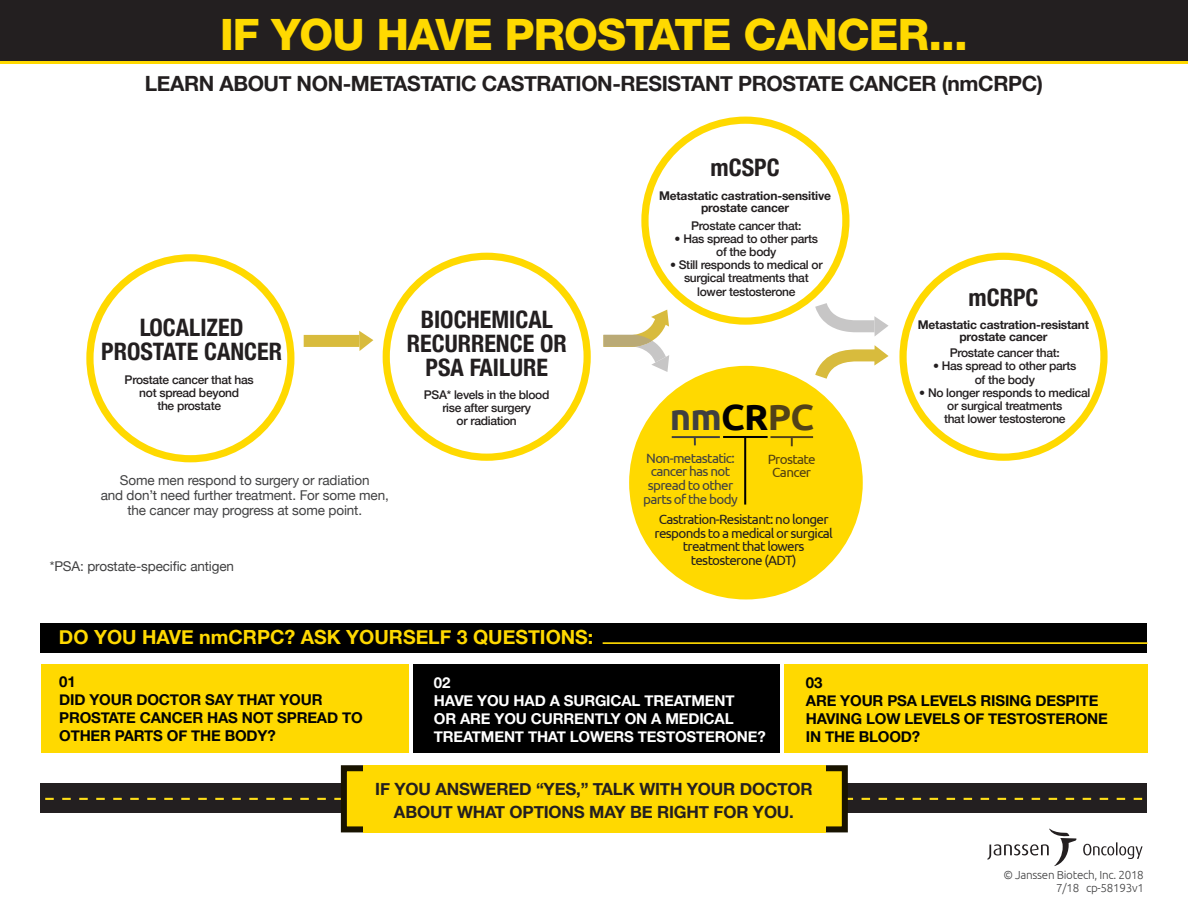
<style>
.page{position:relative;width:1188px;height:918px;background:#fff}
.page>*{position:absolute;margin:0;border:0;box-sizing:border-box;transform-origin:0 0}
.t1{font:800 43.5px "Helvetica Neue";letter-spacing:-.02em;color:#ffd900}
.t2{font:700 36.45px "Ubuntu";letter-spacing:-.02em;color:#404040}
.t3{font:700 condensed 24px/24px "Helvetica Neue";color:#231f20;text-align:center}
.t4{font:700 21px "Helvetica Neue";letter-spacing:-.02em;color:#231f20}
.t5{font:700 19.5px "Helvetica Neue";color:#ffd900}
.t6{font:700 16.8px/22.5px "Helvetica Neue";letter-spacing:-.01em;color:#231f20;text-align:center}
.t7{font:700 15px/18px "Helvetica Neue";letter-spacing:-.01em;color:#020304}
.t8{font:700 15px/18px "Helvetica Neue";letter-spacing:-.01em;color:#fff}
.t9{font:13.5px/15px "Helvetica Neue";letter-spacing:-.01em;color:#414142;text-align:center}
.t10{font:13.5px/13.6px "Ubuntu";letter-spacing:-.05em;color:#231f20;text-align:center}
.t11{font:13.5px/13.6px "Ubuntu";letter-spacing:-.05em;color:#414141;text-align:center}
.t12{font:13.5px/13.6px "Ubuntu";letter-spacing:-.05em;color:#534011;text-align:center}
.t13{font:500 12px/13.2px "Helvetica Neue";letter-spacing:-.025em;color:#231f20;text-align:center}
.t14{font:700 12px/12px "Helvetica Neue";letter-spacing:-.015em;color:#231f20;text-align:center}
.t15{font:300 11.7px/13.4px "Ubuntu";letter-spacing:-.025em;color:#414142;text-align:right}
.s1{color:#000}
.s2{color:#524218}
</style>
<div class="page">
<div style="left:86px;top:254px;width:208px;height:208px;border:7px solid #ffd900;border-radius:50%"></div>
<div style="left:383px;top:253px;width:208px;height:208px;border:7px solid #ffd900;border-radius:50%"></div>
<div style="left:899px;top:253px;width:209px;height:208px;border:7px solid #ffd900;border-radius:50%"></div>
<div style="left:641px;top:117px;width:208px;height:208px;border:7px solid #ffd900;border-radius:50%"></div>
<svg style="left:603px;top:310px;width:66px;height:62px"></svg>
<svg style="left:359px;top:331px;width:14px;height:20px"></svg>
<div style="left:304px;top:335px;width:55px;height:12px;background:#d8bb3d"></div>
<div style="left:633px;top:369px;width:226px;height:227px;background:#ffd900;border-radius:50%"></div>
<div style="left:629px;top:366px;width:234px;height:233px;border:7px solid #ffd900;border-radius:50%"></div>
<hr style="left:770px;top:436px;width:43px;height:2px;background:#524218">
<svg style="left:791px;top:438px;width:2px;height:8px"></svg>
<hr style="left:723px;top:436px;width:45px;height:2px;background:#000">
<hr style="left:744px;top:436px;width:2px;height:69px;background:#000">
<hr style="left:672px;top:436px;width:48px;height:2px;background:#404040">
<svg style="left:694px;top:438px;width:2px;height:7px"></svg>
<svg style="left:815px;top:303px;width:74px;height:33px"></svg>
<svg style="left:806px;top:345px;width:83px;height:47px"></svg>
<div style="left:0;top:0;width:1188px;height:62px;background:#231f20"></div>
<div style="left:41px;top:664px;width:368px;height:89px;background:#ffd900"></div>
<div style="left:413px;top:664px;width:367px;height:89px;background:#000"></div>
<div style="left:785px;top:664px;width:363px;height:89px;background:#ffd900"></div>
<div style="left:40px;top:623px;width:1108px;height:30px;background:#000"></div>
<hr style="left:603px;top:642px;width:545px;height:2px;background:#ffd900">
<div style="left:40px;top:783px;width:1108px;height:30px;background:#231f20"></div>
<svg style="left:45px;top:798px;width:1097px;height:2px"></svg>
<div style="left:346px;top:768px;width:500px;height:63px;background:#ffd900"></div>
<div style="left:341px;top:765px;width:507px;height:67px;border:6px solid #181300"></div>
<div style="left:364px;top:765px;width:462px;height:67px;background:#ffd900"></div>
<hr style="left:0;top:62px;width:1188px;height:2px;background:#ffd900">
<svg style="left:987px;top:828px;width:156px;height:38px"></svg>
<h1 class="t1" style="left:220px;top:8px;width:749px">IF YOU HAVE PROSTATE CANCER...</h1>
<h3 class="t4" style="left:145px;top:67px;width:900px">LEARN ABOUT NON-METASTATIC CASTRATION-RESISTANT PROSTATE CANCER (nmCRPC)</h3>
<h3 class="t3" style="left:711px;top:154px;width:70px">mCSPC</h3>
<h3 class="t3" style="left:101px;top:314px;width:182px">LOCALIZED<br>PROSTATE CANCER</h3>
<p class="t13" style="left:125px;top:372px;width:131px">Prostate cancer that has not spread beyond<br>the prostate</p>
<p class="t9" style="left:101px;top:473px;width:290px">Some men respond to surgery or radiation<br>and don’t need further treatment. For some men, the cancer may progress at some point.</p>
<p class="t9" style="left:50px;top:560px;width:186px">*PSA: prostate-specific antigen</p>
<h3 class="t3" style="left:407px;top:306px;width:161px">BIOCHEMICAL<br>RECURRENCE OR<br>PSA FAILURE</h3>
<p class="t13" style="left:424px;top:387px;width:127px">PSA* levels in the blood rise after surgery<br>or radiation</p>
<h3 class="t5" style="left:59px;top:622px;width:536px">DO YOU HAVE nmCRPC? ASK YOURSELF 3 QUESTIONS:</h3>
<p class="t14" style="left:659px;top:190px;width:173px">Metastatic castration-sensitive prostate cancer</p>
<p class="t13" style="left:691px;top:218px;width:112px">Prostate cancer that:</p>
<p class="t13" style="left:675px;top:231px;width:145px">• Has spread to other parts of the body</p>
<p class="t13" style="left:670px;top:257px;width:154px">• Still responds to medical or surgical treatments that lower testosterone</p>
<h2 class="t2" style="left:670px;top:394px;width:146px">nm<span class="s1">CR</span><span class="s2">PC</span></h2>
<p class="t11" style="left:643px;top:451px;width:96px">Non-metastatic: cancer has not spread to other parts of the body</p>
<p class="t10" style="left:655px;top:512px;width:180px">Castration-Resistant: no longer responds to a medical or surgical treatment that lowers testosterone (ADT)</p>
<p class="t12" style="left:768px;top:452px;width:49px">Prostate<br>Cancer</p>
<h3 class="t3" style="left:969px;top:284px;width:71px">mCRPC</h3>
<p class="t14" style="left:918px;top:319px;width:173px">Metastatic castration-resistant prostate cancer</p>
<p class="t13" style="left:950px;top:345px;width:112px">Prostate cancer that:</p>
<p class="t13" style="left:933px;top:359px;width:145px">• Has spread to other parts of the body</p>
<p class="t13" style="left:919px;top:385px;width:173px">• No longer responds to medical or surgical treatments<br>that lower testosterone</p>
<p class="t7" style="left:59px;top:673px;width:305px">01<br>DID YOUR DOCTOR SAY THAT YOUR<br>PROSTATE CANCER HAS NOT SPREAD TO<br>OTHER PARTS OF THE BODY?</p>
<p class="t8" style="left:434px;top:674px;width:333px">02<br>HAVE YOU HAD A SURGICAL TREATMENT<br>OR ARE YOU CURRENTLY ON A MEDICAL<br>TREATMENT THAT LOWERS TESTOSTERONE?</p>
<p class="t7" style="left:806px;top:674px;width:304px">03<br>ARE YOUR PSA LEVELS RISING DESPITE<br>HAVING LOW LEVELS OF TESTOSTERONE<br>IN THE BLOOD?</p>
<h3 class="t6" style="left:375px;top:778px;width:439px">IF YOU ANSWERED “YES,” TALK WITH YOUR DOCTOR<br>ABOUT WHAT OPTIONS MAY BE RIGHT FOR YOU.</h3>
<p class="t15" style="left:1004px;top:868px;width:142px">© Janssen Biotech, Inc. 2018<br>7/18 cp-58193v1</p>
</div>
